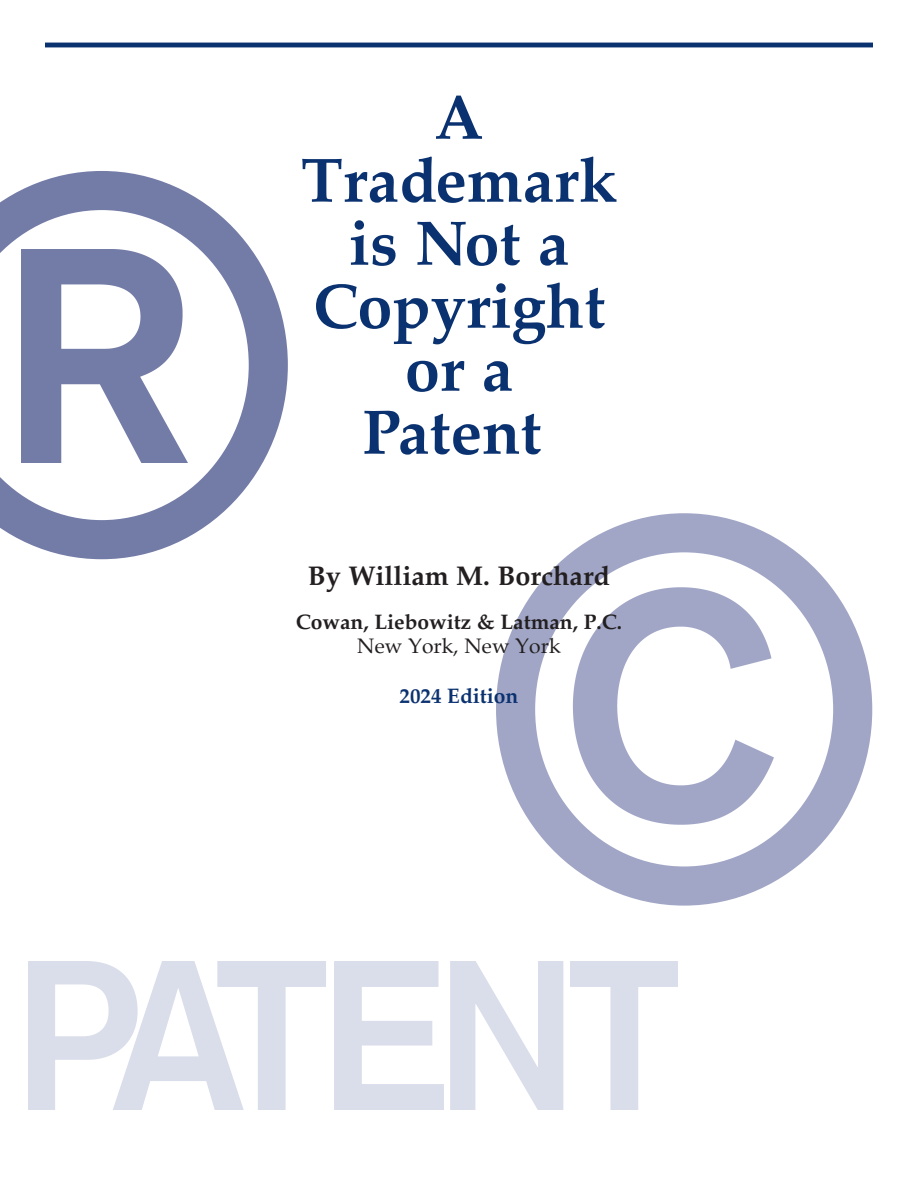
<style>
.page{position:relative;width:918px;height:1188px;background:#fff}
.page>*{position:absolute;margin:0;border:0;box-sizing:border-box;transform-origin:0 0}
.t1{font:700 63px/63px "Palatino";color:#0b3270;text-align:center}
.t2{font:700 27px "Palatino";color:#231f20}
.t3{font:700 21px "Palatino";color:#231f20}
.t4{font:21px "Palatino";color:#231f20}
.t5{font:700 21px "Palatino";color:#0b3270}
.s1{color:#fff}
</style>
<div class="page">
<hr style="left:45px;top:43px;width:828px;height:4px;background:#0b3270">
<svg style="left:516px;top:533px;width:337px;height:353px"></svg>
<div style="left:496px;top:513px;width:376px;height:393px;border:39px solid #a1a6c6;border-radius:50%"></div>
<img style="left:572px;top:588px;width:203px;height:237px">
<img style="left:28px;top:962px;width:649px;height:148px">
<svg style="left:0;top:171px;width:288px;height:388px"></svg>
<img style="left:22px;top:250px;width:166px;height:212px">
<p class="t1" style="left:301px;top:84px;width:318px">A<br>Trademark is Not a<br>Copyright or a<br>Patent<span class="s1">.</span></p>
<p class="t2" style="left:308px;top:553px;width:304px">By William M. Borchard</p>
<p class="t3" style="left:296px;top:604px;width:328px">Cowan, Liebowitz &amp; Latman, P.C.</p>
<p class="t4" style="left:357px;top:628px;width:205px">New York, New York</p>
<p class="t5" style="left:400px;top:677px;width:120px">2024 Edition</p>
</div>
